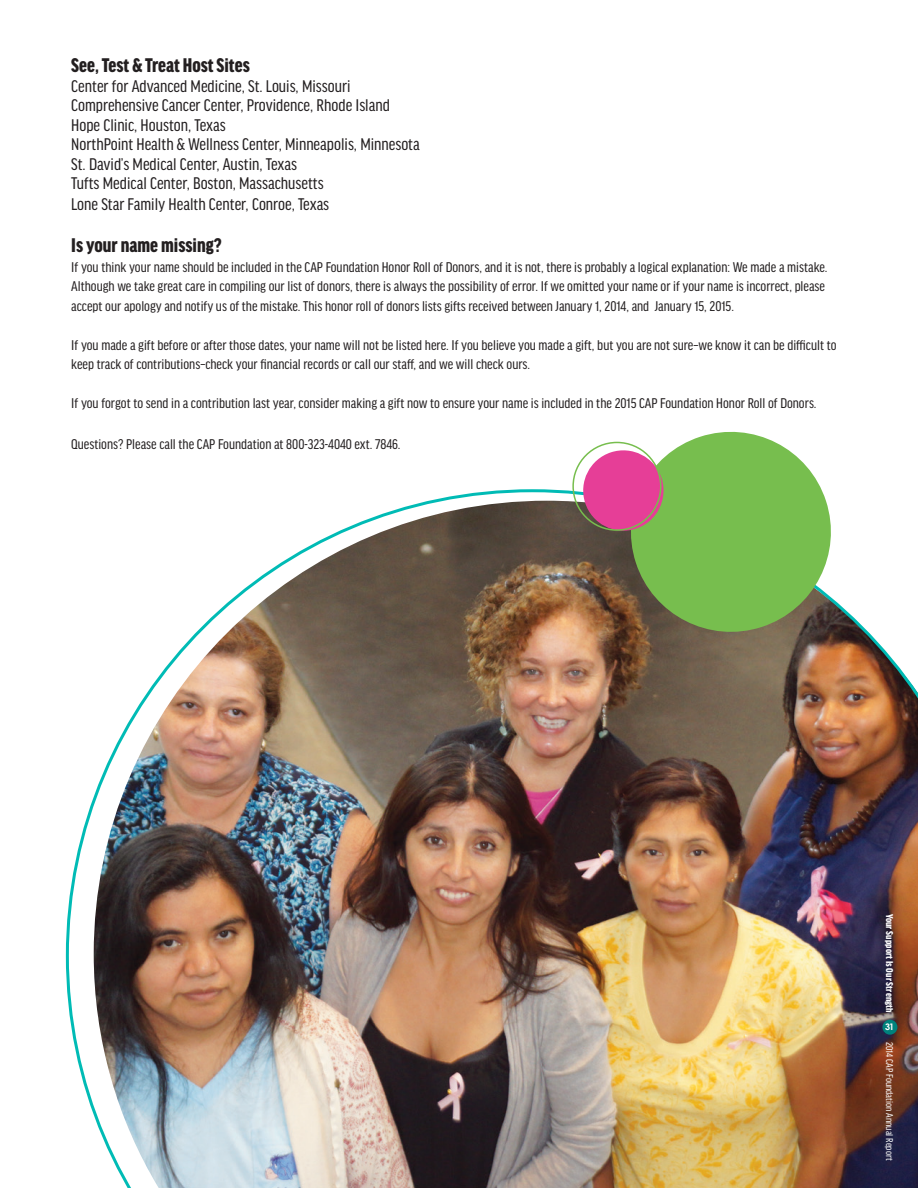
<style>
.page{position:relative;width:918px;height:1188px;background:#fff}
.page>*{position:absolute;margin:0;border:0;box-sizing:border-box;transform-origin:0 0}
.t1{font:900 condensed 21px "Good Headline Pro";color:#231f20}
.t2{font:condensed 18px/20px "Good Headline Pro";color:#231f20}
.t3{font:condensed 15px/19.5px "Good Headline Pro";color:#231f20}
.t4{font:condensed 10.5px "Good Headline Pro";color:#fff}
.t5{font:900 condensed 10.5px "Good Headline Pro";letter-spacing:.01em;color:#fff}
.t6{font:700 9px "Century Gothic";color:#fff}
</style>
<div class="page">
<img style="left:66px;top:489px;width:852px;height:699px">
<svg style="left:619px;top:431px;width:224px;height:213px;background:#85b264"></svg>
<svg style="left:578px;top:445px;width:90px;height:91px;background:#cc7095"></svg>
<div style="left:572px;top:442px;width:89px;height:89px;border:2px solid #77be4e;border-radius:50%"></div>
<p class="t1" style="left:71px;top:54px;width:180px">See, Test &amp; Treat Host Sites</p>
<p class="t2" style="left:71px;top:76px;width:320px;line-height:19.5px">Center for Advanced Medicine, St. Louis, Missouri<br>Comprehensive Cancer Center, Providence, Rhode Island<br>Hope Clinic, Houston, Texas</p>
<p class="t2" style="left:71px;top:135px;width:350px">NorthPoint Health &amp; Wellness Center, Minneapolis, Minnesota St. David’s Medical Center, Austin, Texas<br>Tufts Medical Center, Boston, Massachusetts<br>Lone Star Family Health Center, Conroe, Texas</p>
<p class="t1" style="left:71px;top:234px;width:152px">Is your name missing?</p>
<p class="t3" style="left:71px;top:257px;width:758px">If you think your name should be included in the CAP Foundation Honor Roll of Donors, and it is not, there is probably a logical explanation: We made a mistake.<br>Although we take great care in compiling our list of donors, there is always the possibility of error. If we omitted your name or if your name is incorrect, please accept our apology and notify us of the mistake. This honor roll of donors lists gifts received between January 1, 2014, and January 15, 2015.</p>
<p class="t3" style="left:71px;top:335px;width:767px">If you made a gift before or after those dates, your name will not be listed here. If you believe you made a gift, but you are not sure–we know it can be difficult to keep track of contributions–check your financial records or call our staff, and we will check ours.</p>
<p class="t3" style="left:71px;top:394px;width:747px">If you forgot to send in a contribution last year, consider making a gift now to ensure your name is included in the 2015 CAP Foundation Honor Roll of Donors.</p>
<p class="t3" style="left:71px;top:434px;width:331px">Questions? Please call the CAP Foundation at 800-323-4040 ext. 7846.</p>
<p class="t5" style="left:895px;top:914px;width:100px;rotate:90deg">Your Support Is Our Strength</p>
<p class="t4" style="left:895px;top:1042px;width:120px;rotate:90deg">2014 CAP Foundation Annual Report</p>
<p class="t6" style="left:885px;top:1022px;width:10px">31</p>
</div>
